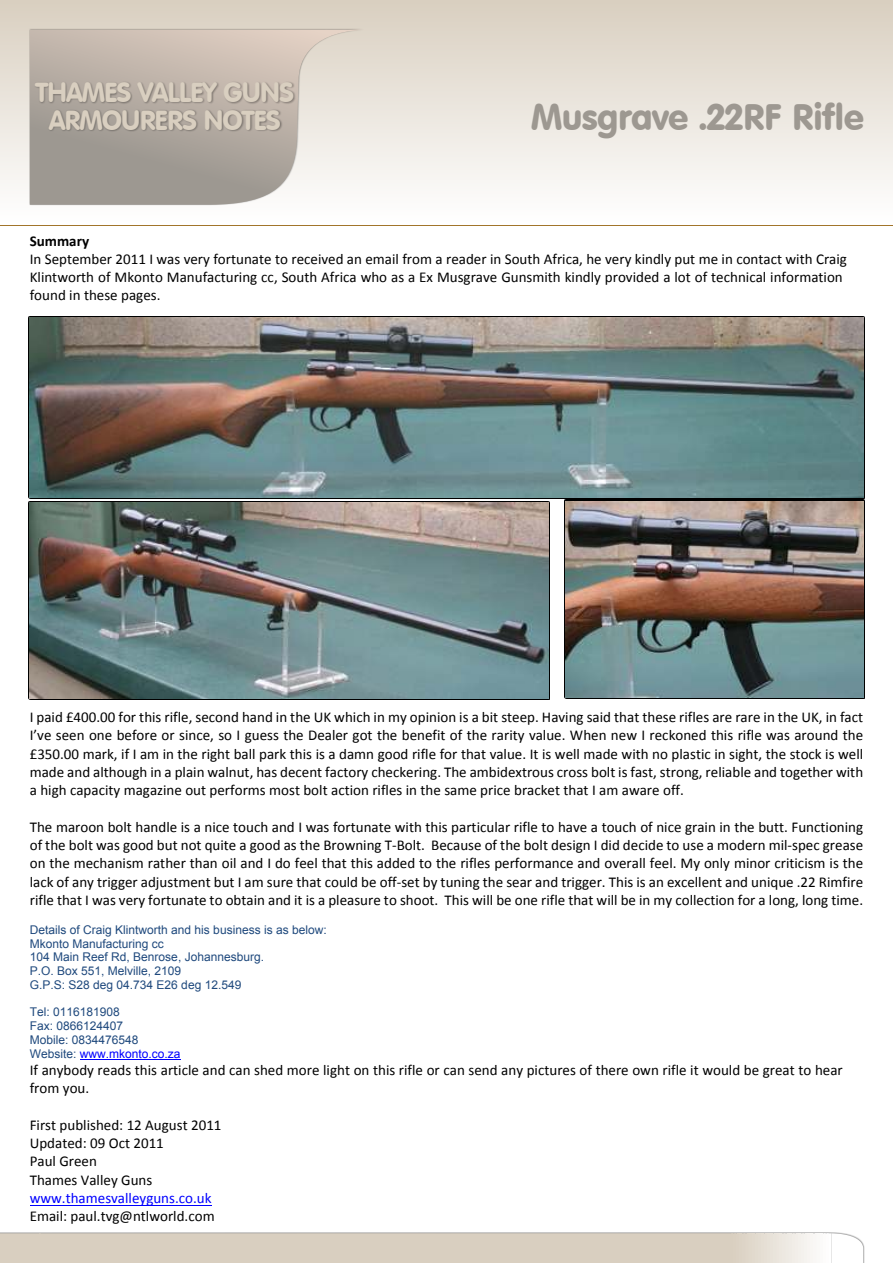
<style>
.page{position:relative;width:893px;height:1263px;background:#fff}
.page>*{position:absolute;margin:0;border:0;box-sizing:border-box;transform-origin:0 0}
.t1{font:36px "VAG Rounded BT";letter-spacing:-.015em;color:#9d9891}
.t2{font:27px/27.3px "VAG Rounded BT";letter-spacing:-.04em;color:#d9cfc0;text-align:center}
.t3{font:15px/18.3px "Calibri";color:#000}
.t4{font:15px "Calibri";color:#00f}
.t5{font:700 15px "Calibri";color:#000}
.t6{font:12px/13.8px "Arial";color:#1f497d}
.s1{color:#00f}
</style>
<div class="page">
<div style="left:1px;top:1px;width:892px;height:221px;background:linear-gradient(to bottom,#d9cfc0,#fffffe)"></div>
<img style="left:29px;top:29px;width:336px;height:177px">
<svg style="left:30px;top:30px;width:333px;height:175px;background:#c7bfb7"></svg>
<svg style="left:825px;top:1233px;width:38px;height:30px"></svg>
<hr style="left:821px;top:1233px;width:4px;height:30px;background:#fdfcfb">
<hr style="left:818px;top:1233px;width:4px;height:30px;background:#fbfaf9">
<hr style="left:815px;top:1233px;width:4px;height:30px;background:#faf9f7">
<hr style="left:812px;top:1233px;width:4px;height:30px;background:#f9f7f5">
<div style="left:808px;top:1233px;width:5px;height:30px;background:#f8f6f3"></div>
<div style="left:805px;top:1233px;width:5px;height:30px;background:#f7f4f1"></div>
<div style="left:802px;top:1233px;width:5px;height:30px;background:#f5f3ef"></div>
<div style="left:799px;top:1233px;width:5px;height:30px;background:#f4f1ed"></div>
<div style="left:796px;top:1233px;width:5px;height:30px;background:#f3f0eb"></div>
<div style="left:793px;top:1233px;width:5px;height:30px;background:#f2eee9"></div>
<div style="left:790px;top:1233px;width:5px;height:30px;background:#f1ede7"></div>
<hr style="left:787px;top:1233px;width:4px;height:30px;background:#efebe5">
<hr style="left:784px;top:1233px;width:4px;height:30px;background:#eeeae3">
<hr style="left:781px;top:1233px;width:4px;height:30px;background:#ede8e1">
<hr style="left:778px;top:1233px;width:4px;height:30px;background:#ece7df">
<div style="left:774px;top:1233px;width:5px;height:30px;background:#ebe5dd"></div>
<div style="left:771px;top:1233px;width:5px;height:30px;background:#e9e4db"></div>
<div style="left:768px;top:1233px;width:5px;height:30px;background:#e8e2d9"></div>
<div style="left:765px;top:1233px;width:5px;height:30px;background:#e7e1d7"></div>
<div style="left:762px;top:1233px;width:5px;height:30px;background:#e6dfd5"></div>
<div style="left:759px;top:1233px;width:5px;height:30px;background:#e5ded3"></div>
<div style="left:756px;top:1233px;width:5px;height:30px;background:#e3dcd1"></div>
<hr style="left:753px;top:1233px;width:4px;height:30px;background:#e2dbcf">
<hr style="left:750px;top:1233px;width:4px;height:30px;background:#e1d9cd">
<hr style="left:747px;top:1233px;width:4px;height:30px;background:#e0d8cb">
<hr style="left:744px;top:1233px;width:4px;height:30px;background:#dfd6c9">
<hr style="left:741px;top:1233px;width:4px;height:30px;background:#ddd4c7">
<div style="left:737px;top:1233px;width:5px;height:30px;background:#dcd3c5"></div>
<div style="left:734px;top:1233px;width:5px;height:30px;background:#dbd1c3"></div>
<div style="left:731px;top:1233px;width:5px;height:30px;background:#dad0c1"></div>
<div style="left:39px;top:1233px;width:694px;height:30px;background:#d9cfc0"></div>
<div style="left:0;top:1233px;width:41px;height:30px;background:#d9cfc0"></div>
<img style="left:33px;top:73px;width:262px;height:84px">
<hr style="left:0;top:225px;width:893px;height:1px;background:#a2752b">
<hr style="left:80px;top:1059px;width:101px;height:1px;background:#00f">
<hr style="left:30px;top:1205px;width:182px;height:1px;background:#00f">
<img style="left:30px;top:317px;width:833px;height:180px">
<img style="left:30px;top:503px;width:519px;height:196px">
<img style="left:565px;top:501px;width:298px;height:197px">
<h2 class="t2" style="left:35px;top:82px;width:260px">THAMES VALLEY GUNS<br>ARMOURERS NOTES</h2>
<h1 class="t1" style="left:531px;top:103px;width:334px">Musgrave .22RF Rifle</h1>
<p class="t5" style="left:30px;top:234px;width:61px">Summary</p>
<p class="t3" style="left:30px;top:251px;width:819px">In September 2011 I was very fortunate to received an email from a reader in South Africa, he very kindly put me in contact with Craig<br>Klintworth of Mkonto Manufacturing cc, South Africa who as a Ex Musgrave Gunsmith kindly provided a lot of technical information found in these pages.</p>
<p class="t3" style="left:30px;top:709px;width:835px;text-align:justify">I paid £400.00 for this rifle, second hand in the UK which in my opinion is a bit steep. Having said that these rifles are rare in the UK, in fact I’ve seen one before or since, so I guess the Dealer got the benefit of the rarity value. When new I reckoned this rifle was around the £350.00 mark, if I am in the right ball park this is a damn good rifle for that value. It is well made with no plastic in sight, the stock is well made and although in a plain walnut, has decent factory checkering. The ambidextrous cross bolt is fast, strong, reliable and together with a high capacity magazine out performs most bolt action rifles in the same price bracket that I am aware off.</p>
<p class="t3" style="left:30px;top:819px;width:835px;text-align:justify">The maroon bolt handle is a nice touch and I was fortunate with this particular rifle to have a touch of nice grain in the butt. Functioning of the bolt was good but not quite a good as the Browning T-Bolt. Because of the bolt design I did decide to use a modern mil-spec grease on the mechanism rather than oil and I do feel that this added to the rifles performance and overall feel. My only minor criticism is the lack of any trigger adjustment but I am sure that could be off-set by tuning the sear and trigger. This is an excellent and unique .22 Rimfire rifle that I was very fortunate to obtain and it is a pleasure to shoot. This will be one rifle that will be in my collection for a long, long time.</p>
<p class="t6" style="left:30px;top:924px;width:299px">Details of Craig Klintworth and his business is as below:<br>Mkonto Manufacturing cc<br>104 Main Reef Rd, Benrose, Johannesburg.<br>P.O. Box 551, Melville, 2109<br>G.P.S: S28 deg 04.734 E26 deg 12.549</p>
<p class="t6" style="left:30px;top:1006px;width:152px">Tel: 0116181908<br>Fax: 0866124407<br>Mobile: 0834476548<br>Website: <span class="s1">www.mkonto.co.za</span></p>
<p class="t3" style="left:30px;top:1062px;width:814px">If anybody reads this article and can shed more light on this rifle or can send any pictures of there own rifle it would be great to hear from you.</p>
<p class="t3" style="left:30px;top:1117px;width:193px">First published: 12 August 2011<br>Updated: 09 Oct 2011<br>Paul Green<br>Thames Valley Guns</p>
<p class="t4" style="left:30px;top:1192px;width:183px">www.thamesvalleyguns.co.uk</p>
<p class="t3" style="left:30px;top:1208px;width:186px">Email: paul.tvg@ntlworld.com</p>
</div>
